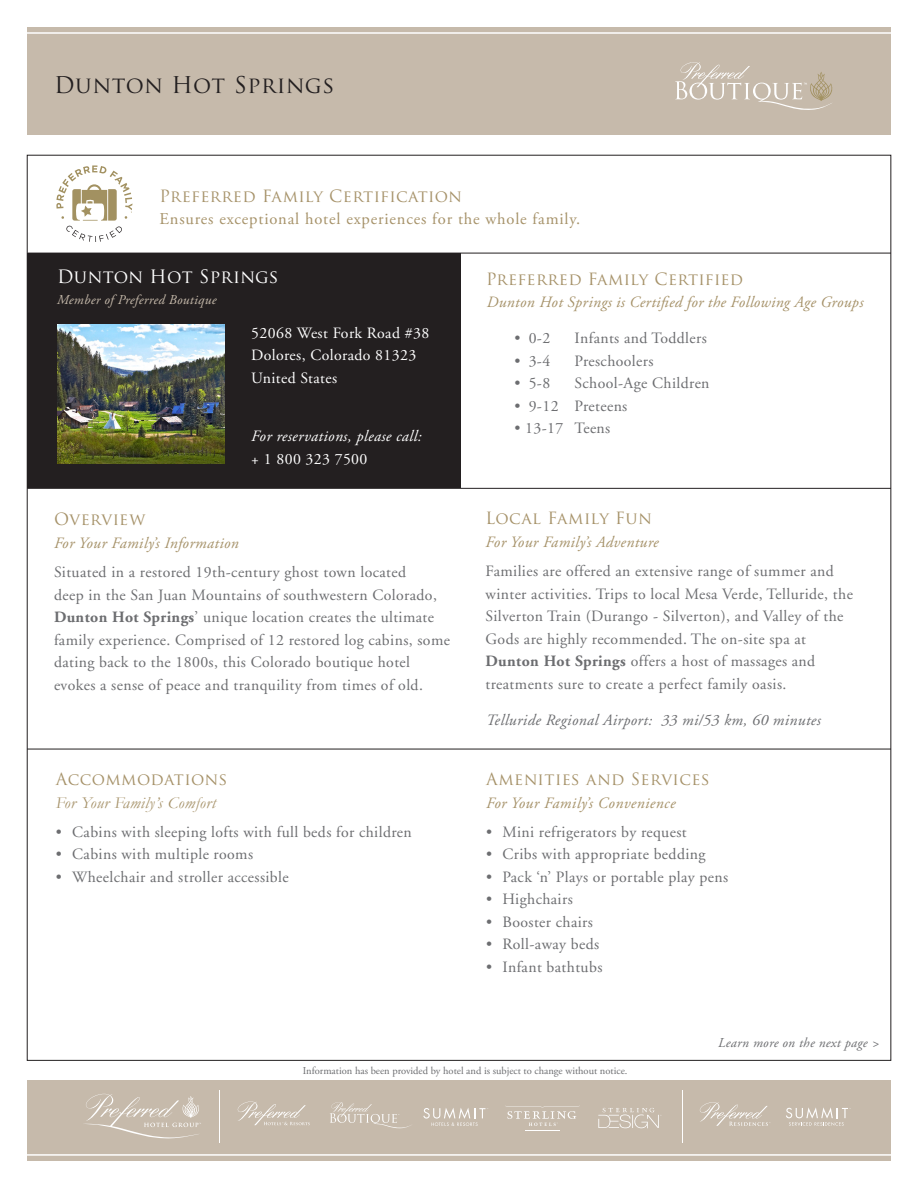
<style>
.page{position:relative;width:918px;height:1188px;background:#fff}
.page>*{position:absolute;margin:0;border:0;box-sizing:border-box;transform-origin:0 0}
.t1{font:22.5px "Trajan Pro";letter-spacing:.015em;color:#231f20}
.t2{font:18px "Trajan Pro";letter-spacing:.02em;color:#fff}
.t3{font:16.5px/22.5px "Adobe Garamond Pro";letter-spacing:.05em;color:#a69269}
.t4{font:16.5px "Trajan Pro";letter-spacing:.02em;color:#a69269}
.t5{font:italic 16.5px/22.5px "Garamond";letter-spacing:.03em;color:#a69269}
.t6{font:15.75px/22.5px "Adobe Garamond";letter-spacing:.025em;color:#6c6d70}
.t7{font:italic 15.75px "Adobe Garamond Pro";letter-spacing:.025em;color:#a69269}
.t8{font:15.75px "Adobe Garamond Pro";letter-spacing:.025em;color:#6c6d70}
.t9{font:15.75px "Adobe Garamond";letter-spacing:.025em;color:#fff}
.t10{font:italic 15.75px "Adobe Garamond";letter-spacing:.025em;color:#6c6d70}
.t11{font:italic 15.75px "Adobe Garamond Pro";letter-spacing:.025em;color:#fff}
.t12{font:15.75px "Adobe Garamond Pro";letter-spacing:.025em;color:#fff}
.t13{font:italic 13.5px "Adobe Garamond Pro";letter-spacing:.025em;color:#c6baab}
.t14{font:italic 13.5px "Adobe Garamond Pro";letter-spacing:.025em;color:#6c6d70}
.t15{font:10.5px "Adobe Garamond Pro";color:#6c6d70}
.s1{font-family:"Trajan Pro"}
.s2{font-weight:700}
.s3{font-family:"Trajan Pro";font-style:normal}
.s4{font-family:"Adobe Garamond"}
</style>
<div class="page">
<div style="left:27px;top:253px;width:434px;height:235px;background:#231f20"></div>
<hr style="left:27px;top:253px;width:864px;height:1px;background:#231f20">
<div style="left:27px;top:1080px;width:864px;height:81px;background:#c6baab"></div>
<hr style="left:27px;top:488px;width:864px;height:1px;background:#231f20">
<img style="left:57px;top:324px;width:167px;height:140px">
<hr style="left:27px;top:1154px;width:865px;height:2px;background:#fff">
<div style="left:27px;top:27px;width:864px;height:108px;background:#c6baab"></div>
<hr style="left:27px;top:32px;width:865px;height:2px;background:#fff">
<hr style="left:27px;top:749px;width:864px;height:1px;background:#231f20">
<svg style="left:675px;top:62px;width:157px;height:48px"></svg>
<svg style="left:56px;top:165px;width:76px;height:77px"></svg>
<hr style="left:219px;top:1091px;width:1px;height:52px;background:#fff">
<svg style="left:84px;top:1094px;width:117px;height:45px"></svg>
<hr style="left:525px;top:1130px;width:35px;height:1px;background:#fff">
<svg style="left:506px;top:1105px;width:74px;height:21px"></svg>
<hr style="left:682px;top:1091px;width:1px;height:52px;background:#fff">
<svg style="left:786px;top:1107px;width:65px;height:19px"></svg>
<svg style="left:423px;top:1108px;width:65px;height:18px"></svg>
<svg style="left:330px;top:1102px;width:81px;height:27px"></svg>
<svg style="left:238px;top:1101px;width:72px;height:24px"></svg>
<svg style="left:700px;top:1102px;width:70px;height:24px"></svg>
<svg style="left:598px;top:1108px;width:64px;height:20px"></svg>
<p class="t1" style="left:54px;top:70px;width:282px">Dunton Hot Springs</p>
<p class="t3" style="left:159px;top:186px;width:422px"><span class="s1">Preferred Family Certification<br></span>Ensures exceptional hotel experiences for the whole family.</p>
<p class="t2" style="left:57px;top:266px;width:223px">Dunton Hot Springs</p>
<p class="t13" style="left:57px;top:292px;width:161px">Member of Preferred Boutique</p>
<p class="t9" style="left:251px;top:324px;width:179px">52068 West Fork Road #38</p>
<p class="t9" style="left:251px;top:347px;width:166px">Dolores, Colorado 81323</p>
<p class="t9" style="left:251px;top:369px;width:87px">United States</p>
<p class="t11" style="left:251px;top:427px;width:172px">For reservations, please call:</p>
<p class="t12" style="left:251px;top:449px;width:118px">+ 1 800 323 7500</p>
<p class="t4" style="left:54px;top:509px;width:93px">Overview</p>
<p class="t7" style="left:54px;top:533px;width:186px">For Your Family’s Information</p>
<p class="t6" style="left:54px;top:561px;width:398px">Situated in a restored 19th-century ghost town located<br>deep in the San Juan Mountains of southwestern Colorado, <span class="s2">Dunton Hot Springs</span>’ unique location creates the ultimate family experience. Comprised of 12 restored log cabins, some dating back to the 1800s, this Colorado boutique hotel evokes a sense of peace and tranquility from times of old.</p>
<p class="t5" style="left:56px;top:768px;width:173px"><span class="s3">Accommodations<br></span>For Your Family’s Comfort</p>
<p class="t6" style="left:56px;top:821px;width:358px">• Cabins with sleeping lofts with full beds for children</p>
<p class="t6" style="left:56px;top:844px;width:199px">• Cabins with multiple rooms</p>
<p class="t6" style="left:56px;top:866px;width:234px">• Wheelchair and stroller accessible</p>
<p class="t4" style="left:486px;top:268px;width:259px">Preferred Family Certified</p>
<p class="t7" style="left:486px;top:293px;width:379px"><span class="s4">Dunton Hot Springs</span> is Certified for the Following Age Groups</p>
<p class="t8" style="left:514px;top:329px;width:37px">• 0-2</p>
<p class="t8" style="left:575px;top:329px;width:134px">Infants and Toddlers</p>
<p class="t8" style="left:514px;top:351px;width:37px">• 3-4</p>
<p class="t8" style="left:575px;top:351px;width:81px">Preschoolers</p>
<p class="t8" style="left:514px;top:374px;width:37px">• 5-8</p>
<p class="t8" style="left:575px;top:374px;width:137px">School-Age Children</p>
<p class="t8" style="left:514px;top:396px;width:114px">• 9-12 Preteens</p>
<p class="t8" style="left:514px;top:419px;width:97px">• 13-17 Teens</p>
<p class="t4" style="left:486px;top:508px;width:168px">Local Family Fun</p>
<p class="t7" style="left:486px;top:533px;width:175px">For Your Family’s Adventure</p>
<p class="t6" style="left:486px;top:560px;width:369px">Families are offered an extensive range of summer and winter activities. Trips to local Mesa Verde, Telluride, the Silverton Train (Durango - Silverton), and Valley of the Gods are highly recommended. The on-site spa at <span class="s2">Dunton Hot Springs</span> offers a host of massages and treatments sure to create a perfect family oasis.</p>
<p class="t10" style="left:486px;top:711px;width:336px">Telluride Regional Airport: 33 mi/53 km, 60 minutes</p>
<p class="t4" style="left:486px;top:769px;width:225px">Amenities and Services</p>
<p class="t7" style="left:486px;top:793px;width:191px">For Your Family’s Convenience</p>
<p class="t6" style="left:486px;top:821px;width:202px">• Mini refrigerators by request</p>
<p class="t6" style="left:486px;top:844px;width:221px">• Cribs with appropriate bedding</p>
<p class="t6" style="left:486px;top:866px;width:244px">• Pack ‘n’ Plays or portable play pens</p>
<p class="t6" style="left:486px;top:889px;width:88px">• Highchairs</p>
<p class="t6" style="left:486px;top:911px;width:108px">• Booster chairs</p>
<p class="t6" style="left:486px;top:934px;width:115px">• Roll-away beds</p>
<p class="t6" style="left:486px;top:956px;width:118px">• Infant bathtubs</p>
<p class="t14" style="left:718px;top:1035px;width:163px">Learn more on the next page &gt;</p>
<p class="t15" style="left:303px;top:1064px;width:326px">Information has been provided by hotel and is subject to change without notice.</p>
</div>
